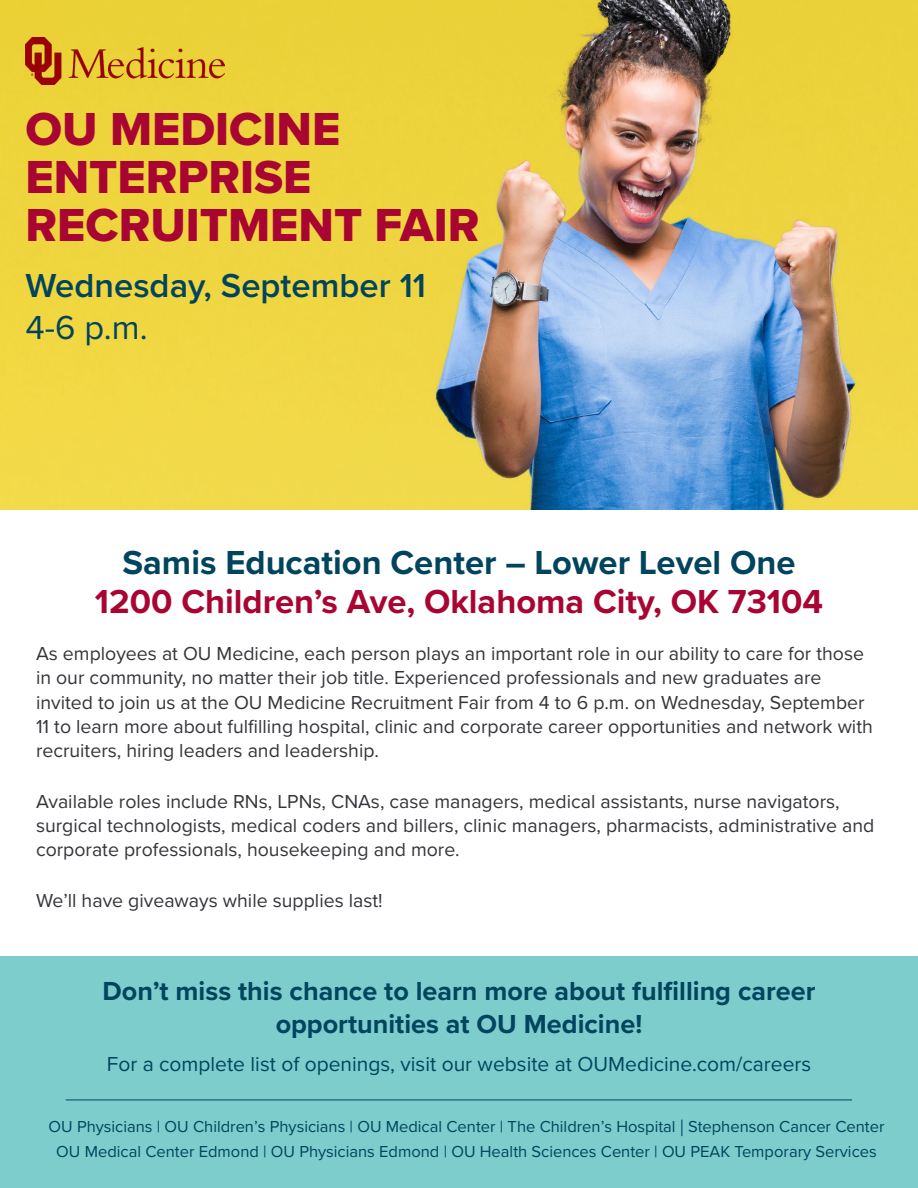
<style>
.page{position:relative;width:918px;height:1188px;background:#fff}
.page>*{position:absolute;margin:0;border:0;box-sizing:border-box;transform-origin:0 0}
.t1{font:48px/48px "Proxima Nova Extrabld";color:#a80533}
.t2{font:700 34.5px "Proxima Nova";color:#a80533}
.t3{font:700 34.5px "Proxima Nova";color:#01445d}
.t4{font:600 34.5px "Proxima Nova";color:#01445d}
.t5{font:34.5px "Proxima Nova";color:#01445d}
.t6{font:700 27px/33px "Proxima Nova";color:#01445d;text-align:center}
.t7{font:21px "Proxima Nova";color:#01445d}
.t8{font:19.5px/24px "Proxima Nova";color:#33353a}
.t9{font:16.5px/24.8px "Proxima Nova";color:#01445d;text-align:center}
.s1{font-family:"Minion Pro"}
</style>
<div class="page">
<div style="left:1px;top:957px;width:917px;height:231px;background:#7ccdcc"></div>
<img style="left:1px;top:0;width:917px;height:510px">
<img style="left:26px;top:38px;width:199px;height:46px">
<hr style="left:66px;top:1100px;width:786px;height:1px;background:#01445d">
<h1 class="t1" style="left:26px;top:104px;width:456px">OU MEDICINE<br>ENTERPRISE<br>RECRUITMENT FAIR</h1>
<h2 class="t4" style="left:26px;top:260px;width:402px">Wednesday, September 11</h2>
<h2 class="t5" style="left:26px;top:302px;width:124px">4-6 p.m.</h2>
<h2 class="t3" style="left:123px;top:537px;width:674px">Samis Education Center – Lower Level One</h2>
<h2 class="t2" style="left:95px;top:575px;width:730px">1200 Children’s Ave, Oklahoma City, OK 73104</h2>
<p class="t8" style="left:36px;top:641px;width:838px">As employees at OU Medicine, each person plays an important role in our ability to care for those in our community, no matter their job title. Experienced professionals and new graduates are invited to join us at the OU Medicine Recruitment Fair from 4 to 6 p.m. on Wednesday, September 11 to learn more about fulfilling hospital, clinic and corporate career opportunities and network with recruiters, hiring leaders and leadership.</p>
<p class="t8" style="left:36px;top:788px;width:840px">Available roles include RNs, LPNs, CNAs, case managers, medical assistants, nurse navigators, surgical technologists, medical coders and billers, clinic managers, pharmacists, administrative and corporate professionals, housekeeping and more.</p>
<p class="t8" style="left:36px;top:887px;width:348px">We’ll have giveaways while supplies last!</p>
<h3 class="t6" style="left:103px;top:974px;width:714px">Don’t miss this chance to learn more about fulfilling career opportunities at OU Medicine!</h3>
<p class="t7" style="left:107px;top:1049px;width:706px">For a complete list of openings, visit our website at OUMedicine.com/careers</p>
<p class="t9" style="left:49px;top:1114px;width:837px">OU Physicians | OU Children’s Physicians | OU Medical Center | The Children’s Hospital <span class="s1">|</span> Stephenson Cancer Center<br>OU Medical Center Edmond | OU Physicians Edmond | OU Health Sciences Center | OU PEAK Temporary Services</p>
</div>
